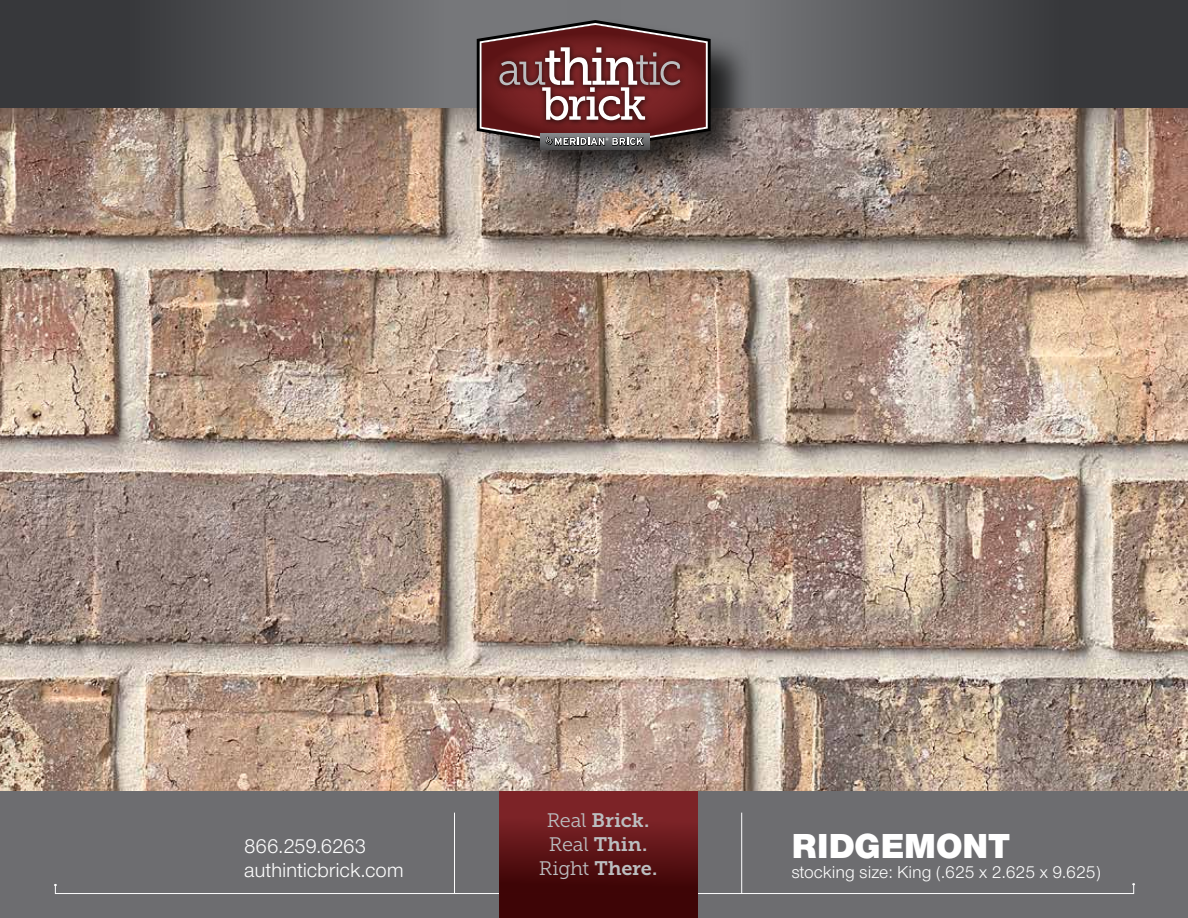
<style>
.page{position:relative;width:1188px;height:918px;background:#fff}
.page>*{position:absolute;margin:0;border:0;box-sizing:border-box;transform-origin:0 0}
.t1{font:36px "Nimbus San Nov T Blac";color:#fff}
.t2{font:21px/24.3px "Nimbus San Nov T";letter-spacing:-.005em;color:#fff}
.t3{font:19.5px/24px "Museo Slab 700";letter-spacing:-.005em;color:#bcbec0;text-align:center}
.t4{font:18px "Nimbus San Nov T";color:#fff}
.s1{font-family:"Museo Slab 300"}
</style>
<div class="page">
<img style="left:0;top:108px;width:1188px;height:683px">
<div style="left:0;top:791px;width:1188px;height:127px;background:#6d6d70"></div>
<hr style="left:741px;top:813px;width:1px;height:81px;background:#fff">
<hr style="left:454px;top:813px;width:1px;height:81px;background:#fff">
<div style="left:55px;top:884px;width:1079px;height:10px;border:1px solid #fff"></div>
<div style="left:567px;top:0;width:621px;height:108px;background:linear-gradient(to right,#88898c,#2c2d30)"></div>
<div style="left:474px;top:18px;width:281px;height:175px;background:#000;opacity:.75"></div>
<div style="left:541px;top:134px;width:108px;height:16px;background:#4a4a4c"></div>
<svg style="left:477px;top:20px;width:234px;height:129px"></svg>
<div style="left:499px;top:791px;width:198px;height:127px;background:linear-gradient(to bottom,#87282d,#310000)"></div>
<svg style="left:0;top:0;width:621px;height:108px"></svg>
<p class="t2" style="left:244px;top:834px;width:161px">866.259.6263 authinticbrick.com</p>
<p class="t3" style="left:539px;top:808px;width:120px"><span class="s1">Real</span> Brick.<br><span class="s1">Real</span> Thin.<br><span class="s1">Right</span> There.</p>
<h1 class="t1" style="left:792px;top:825px;width:220px">RIDGEMONT</h1>
<p class="t4" style="left:792px;top:862px;width:311px">stocking size: King (.625 x 2.625 x 9.625)</p>
</div>
